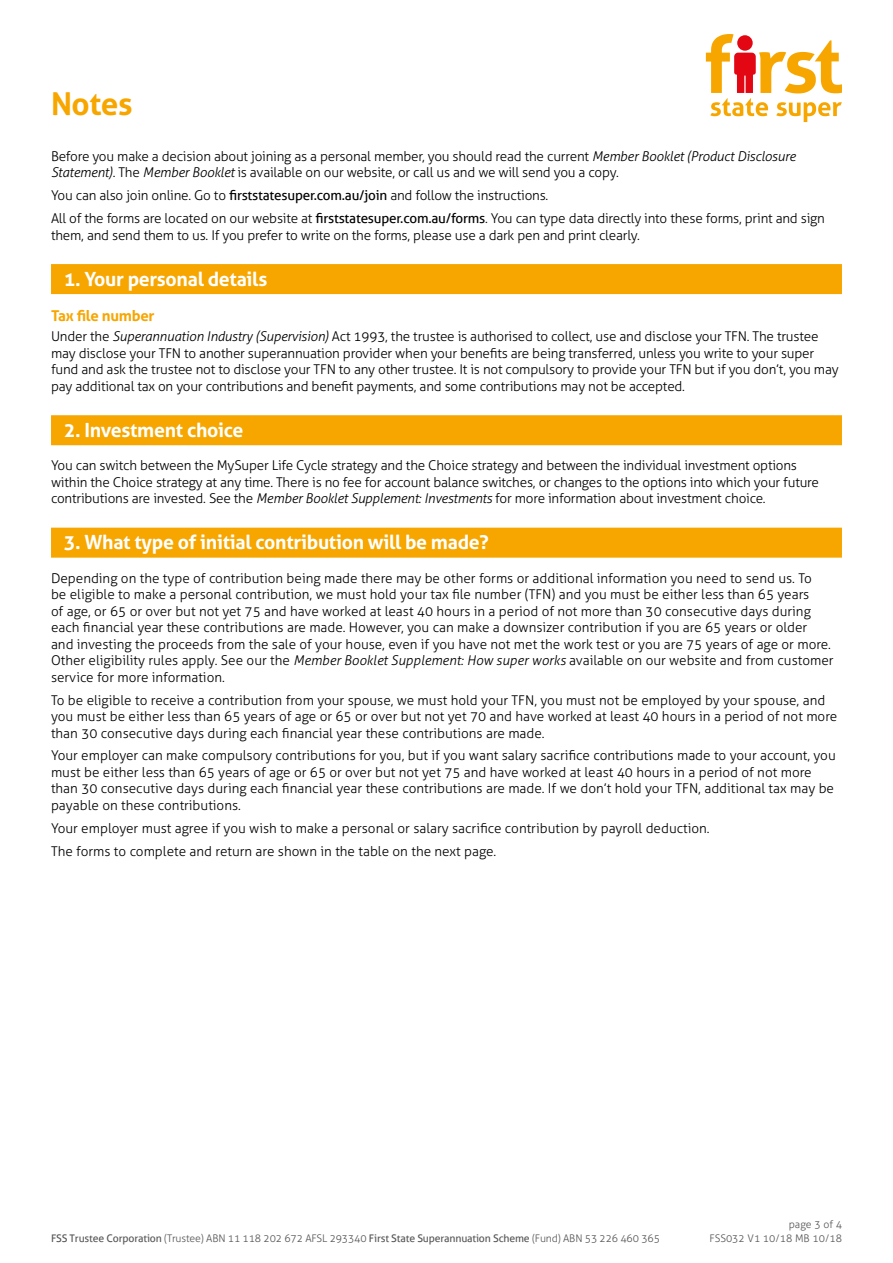
<style>
.page{position:relative;width:893px;height:1263px;background:#fff}
.page>*{position:absolute;margin:0;border:0;box-sizing:border-box;transform-origin:0 0}
.t1{font:700 31.5px "Aller";letter-spacing:-.015em;color:#f7a600}
.t2{font:700 19.5px "Aller";letter-spacing:-.015em;color:#fff}
.t3{font:700 15px "Aller";letter-spacing:-.015em;color:#f7a600}
.t4{font:300 13.5px/16.5px "Aller";letter-spacing:-.015em;color:#000}
.t5{font:300 10.5px/13.5px "Aller";letter-spacing:-.015em;color:#575756;text-align:right}
.s1{font-style:italic}
.s2{font-weight:400}
</style>
<div class="page">
<svg style="left:706px;top:34px;width:136px;height:88px"></svg>
<div style="left:51px;top:264px;width:791px;height:30px;background:#f7a600"></div>
<div style="left:51px;top:415px;width:791px;height:30px;background:#f7a600"></div>
<div style="left:51px;top:528px;width:791px;height:30px;background:#f7a600"></div>
<h1 class="t1" style="left:51px;top:84px;width:83px">Notes</h1>
<p class="t4" style="left:51px;top:148px;width:746px">Before you make a decision about joining as a personal member, you should read the current <span class="s1">Member Booklet (Product Disclosure<br>Statement)</span>. The <span class="s1">Member Booklet</span> is available on our website, or call us and we will send you a copy.</p>
<p class="t4" style="left:51px;top:184px;width:775px;line-height:23px">You can also join online. Go to <span class="s2">firststatesuper.com.au/join</span> and follow the instructions.<br>All of the forms are located on our website at <span class="s2">firststatesuper.com.au/forms</span>. You can type data directly into these forms, print and sign</p>
<p class="t4" style="left:51px;top:227px;width:590px">them, and send them to us. If you prefer to write on the forms, please use a dark pen and print clearly.</p>
<h2 class="t2" style="left:64px;top:267px;width:205px">1. Your personal details</h2>
<p class="t3" style="left:51px;top:306px;width:105px">Tax file number</p>
<p class="t4" style="left:51px;top:328px;width:789px">Under the <span class="s1">Superannuation Industry (Supervision)</span> Act 1993, the trustee is authorised to collect, use and disclose your TFN. The trustee may disclose your TFN to another superannuation provider when your benefits are being transferred, unless you write to your super fund and ask the trustee not to disclose your TFN to any other trustee. It is not compulsory to provide your TFN but if you don’t, you may pay additional tax on your contributions and benefit payments, and some contributions may not be accepted.</p>
<h2 class="t2" style="left:64px;top:418px;width:181px">2. Investment choice</h2>
<p class="t4" style="left:51px;top:457px;width:770px">You can switch between the MySuper Life Cycle strategy and the Choice strategy and between the individual investment options within the Choice strategy at any time. There is no fee for account balance switches, or changes to the options into which your future contributions are invested. See the <span class="s1">Member Booklet Supplement: Investments</span> for more information about investment choice.</p>
<h2 class="t2" style="left:64px;top:530px;width:426px">3. What type of initial contribution will be made?</h2>
<p class="t4" style="left:51px;top:570px;width:784px">Depending on the type of contribution being made there may be other forms or additional information you need to send us. To<br>be eligible to make a personal contribution, we must hold your tax file number (TFN) and you must be either less than 65 years<br>of age, or 65 or over but not yet 75 and have worked at least 40 hours in a period of not more than 30 consecutive days during each financial year these contributions are made. However, you can make a downsizer contribution if you are 65 years or older<br>and investing the proceeds from the sale of your house, even if you have not met the work test or you are 75 years of age or more.<br>Other eligibility rules apply. See our the <span class="s1">Member Booklet Supplement: How super works</span> available on our website and from customer service for more information.</p>
<p class="t4" style="left:51px;top:691px;width:788px">To be eligible to receive a contribution from your spouse, we must hold your TFN, you must not be employed by your spouse, and you must be either less than 65 years of age or 65 or over but not yet 70 and have worked at least 40 hours in a period of not more than 30 consecutive days during each financial year these contributions are made.</p>
<p class="t4" style="left:51px;top:747px;width:786px">Your employer can make compulsory contributions for you, but if you want salary sacrifice contributions made to your account, you must be either less than 65 years of age or 65 or over but not yet 75 and have worked at least 40 hours in a period of not more than 30 consecutive days during each financial year these contributions are made. If we don’t hold your TFN, additional tax may be payable on these contributions.</p>
<p class="t4" style="left:51px;top:816px;width:660px;line-height:23px">Your employer must agree if you wish to make a personal or salary sacrifice contribution by payroll deduction.<br>The forms to complete and return are shown in the table on the next page.</p>
<p class="t5" style="left:51px;top:1231px;width:610px"><span class="s2">FSS Trustee Corporation</span> (Trustee) ABN 11 118 202 672 AFSL 293340 <span class="s2">First State Superannuation Scheme</span> (Fund) ABN 53 226 460 365</p>
<p class="t5" style="left:709px;top:1218px;width:134px">page 3 of 4<br>FSS032 V1 10/18 MB 10/18</p>
</div>
